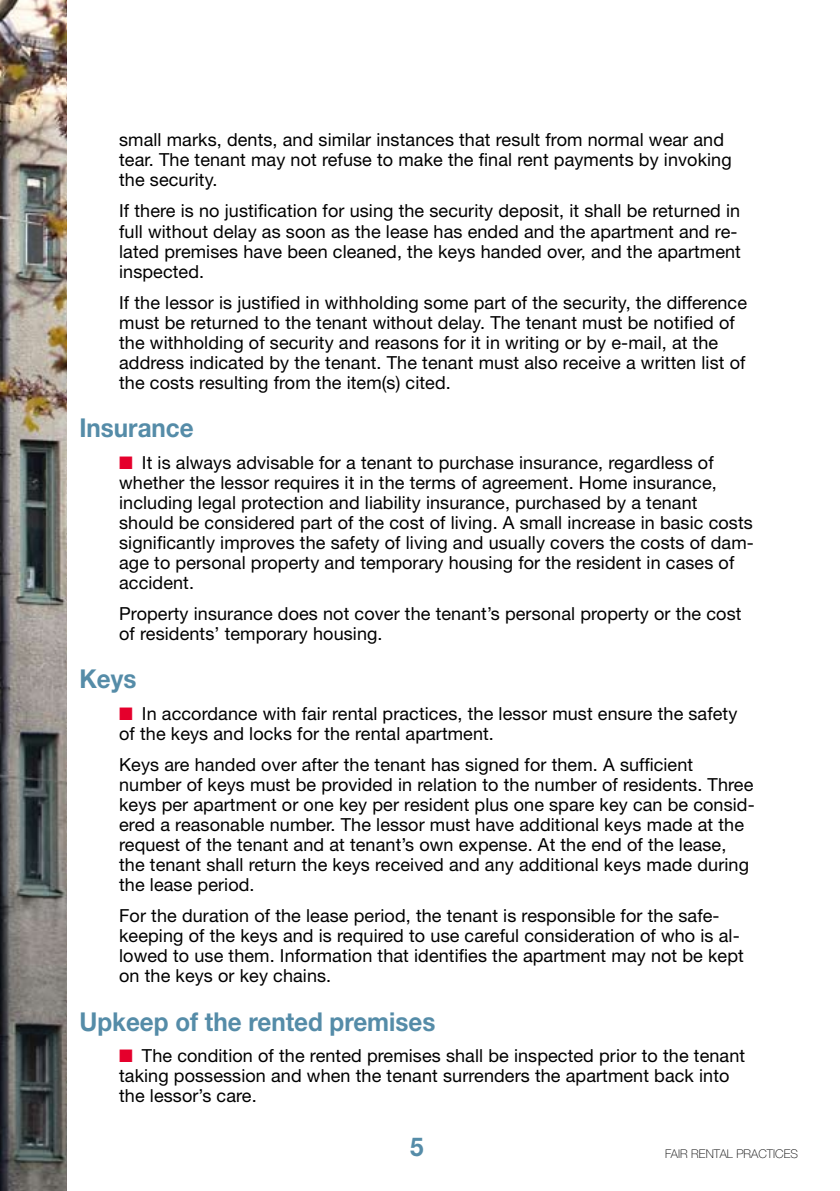
<style>
.page{position:relative;width:840px;height:1191px;background:#fff}
.page>*{position:absolute;margin:0;border:0;box-sizing:border-box;transform-origin:0 0}
.t1{font:700 26px "Helvetica Neue LT Std";color:#558ca8;scale:.93 1}
.t2{font:18px/20px "Helvetica Neue LT Std";letter-spacing:.005em;color:#000}
.t3{font:100 12px "Helvetica Neue LT Std";letter-spacing:.005em;color:#000}
.s1{color:#e5002c}
</style>
<div class="page">
<img style="left:0;top:0;width:67px;height:1191px">
<p class="t2" style="left:119px;top:129px;width:613px">small marks, dents, and similar instances that result from normal wear and tear. The tenant may not refuse to make the final rent payments by invoking the security.</p>
<p class="t2" style="left:119px;top:201px;width:623px">If there is no justification for using the security deposit, it shall be returned in full without delay as soon as the lease has ended and the apartment and re&shy;lated premises have been cleaned, the keys handed over, and the apartment inspected.</p>
<p class="t2" style="left:119px;top:292px;width:629px">If the lessor is justified in withholding some part of the security, the difference must be returned to the tenant without delay. The tenant must be notified of the withholding of security and reasons for it in writing or by e-mail, at the address indicated by the tenant. The tenant must also receive a written list of the costs resulting from the item(s) cited.</p>
<h1 class="t1" style="left:79px;top:412px;width:124px">Insurance</h1>
<p class="t2" style="left:119px;top:452px;width:635px"><span class="s1">■</span> It is always advisable for a tenant to purchase insurance, regardless of whether the lessor requires it in the terms of agreement. Home insurance, including legal protection and liability insurance, purchased by a tenant should be considered part of the cost of living. A small increase in basic costs significantly improves the safety of living and usually covers the costs of dam&shy;age to personal property and temporary housing for the resident in cases of accident.</p>
<p class="t2" style="left:119px;top:603px;width:623px">Property insurance does not cover the tenant’s personal property or the cost of residents’ temporary housing.</p>
<h1 class="t1" style="left:79px;top:663px;width:63px">Keys</h1>
<p class="t2" style="left:119px;top:703px;width:619px"><span class="s1">■</span> In accordance with fair rental practices, the lessor must ensure the safety of the keys and locks for the rental apartment.</p>
<p class="t2" style="left:119px;top:754px;width:636px">Keys are handed over after the tenant has signed for them. A sufficient number of keys must be provided in relation to the number of residents. Three keys per apartment or one key per resident plus one spare key can be consid&shy;ered a reasonable number. The lessor must have additional keys made at the request of the tenant and at tenant’s own expense. At the end of the lease, the tenant shall return the keys received and any additional keys made during the lease period.</p>
<p class="t2" style="left:119px;top:905px;width:625px">For the duration of the lease period, the tenant is responsible for the safe&shy;keeping of the keys and is required to use careful consideration of who is al&shy;lowed to use them. Information that identifies the apartment may not be kept on the keys or key chains.</p>
<h1 class="t1" style="left:79px;top:1005px;width:384px">Upkeep of the rented premises</h1>
<p class="t2" style="left:119px;top:1045px;width:627px"><span class="s1">■</span> The condition of the rented premises shall be inspected prior to the tenant taking possession and when the tenant surrenders the apartment back into the lessor’s care.</p>
<h1 class="t1" style="left:410px;top:1130px;width:16px">5</h1>
<p class="t3" style="left:664px;top:1146px;width:134px">FAIR RENTAL PRACTICES</p>
</div>
